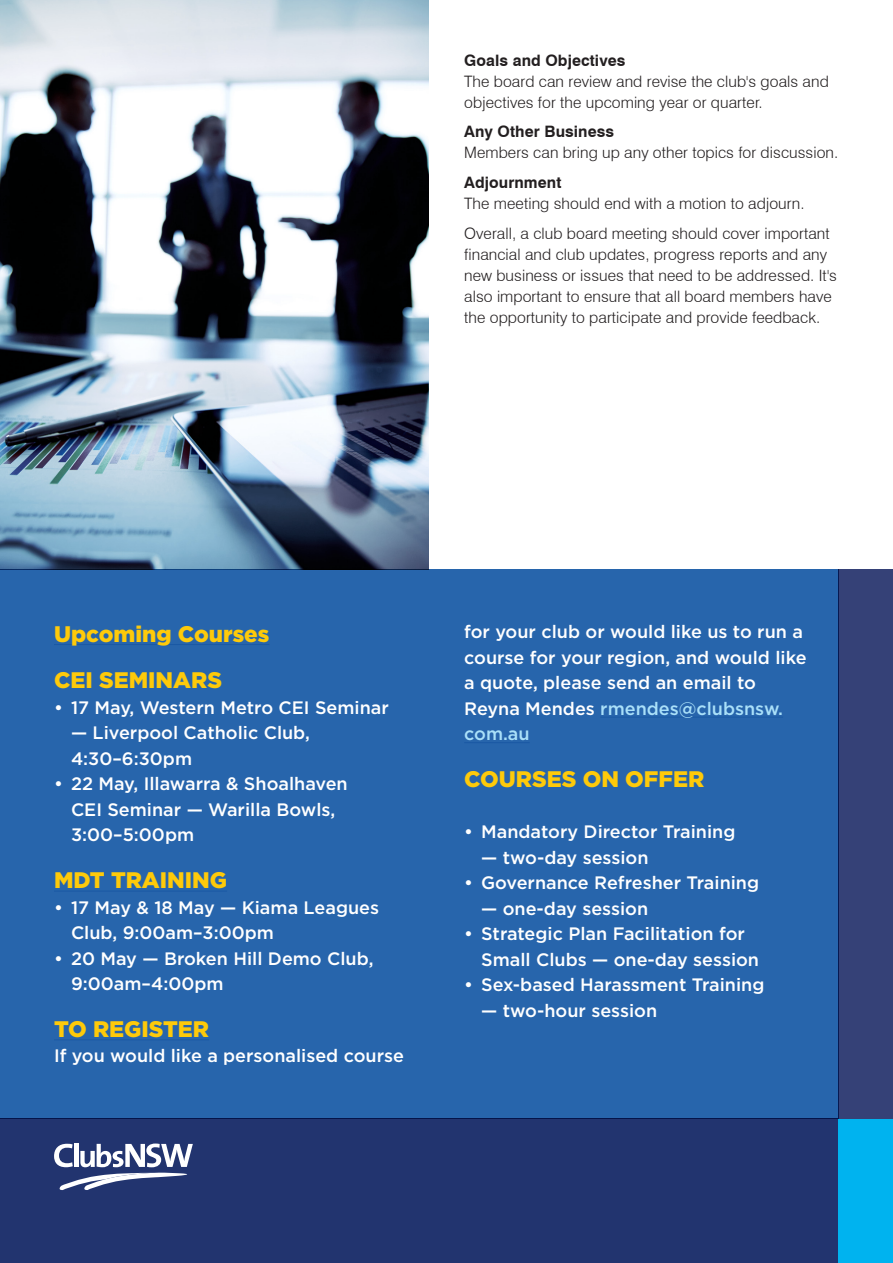
<style>
.page{position:relative;width:893px;height:1263px;background:#fff}
.page>*{position:absolute;margin:0;border:0;box-sizing:border-box;transform-origin:0 0}
.t1{font:900 22.5px "Gotham";color:#feca0a}
.t2{font:500 18px/25.5px "Gotham";color:#fff}
.t3{font:300 15.75px/21px "Swiss 721 BT";letter-spacing:.005em;color:#231f20}
.s1{font-weight:700}
.s2{color:#aae0f9}
</style>
<div class="page">
<div style="left:0;top:1119px;width:839px;height:144px;background:#22346f"></div>
<div style="left:839px;top:1119px;width:54px;height:144px;background:#00b3ef"></div>
<svg style="left:54px;top:1143px;width:139px;height:47px"></svg>
<div style="left:839px;top:570px;width:54px;height:549px;background:#354177"></div>
<div style="left:0;top:570px;width:839px;height:549px;background:#2765ac"></div>
<hr style="left:54px;top:644px;width:215px;height:1px;background:#1a59a4">
<hr style="left:54px;top:891px;width:173px;height:1px;background:#1a59a4">
<hr style="left:54px;top:1039px;width:155px;height:1px;background:#1a59a4">
<hr style="left:600px;top:717px;width:183px;height:1px;background:#1a59a4">
<hr style="left:464px;top:742px;width:66px;height:1px;background:#1a59a4">
<svg style="left:0;top:0;width:428px;height:570px"></svg>
<p class="t3" style="left:464px;top:50px;width:366px"><span class="s1">Goals and Objectives<br></span>The board can review and revise the club's goals and objectives for the upcoming year or quarter.</p>
<p class="t3" style="left:464px;top:121px;width:376px"><span class="s1">Any Other Business<br></span>Members can bring up any other topics for discussion.</p>
<p class="t3" style="left:464px;top:172px;width:342px"><span class="s1">Adjournment<br></span>The meeting should end with a motion to adjourn.</p>
<p class="t3" style="left:464px;top:222px;width:374px">Overall, a club board meeting should cover important financial and club updates, progress reports and any new business or issues that need to be addressed. It's also important to ensure that all board members have the opportunity to participate and provide feedback.</p>
<p class="t1" style="left:54px;top:620px;width:217px">Upcoming Courses</p>
<p class="t1" style="left:54px;top:667px;width:169px">CEI SEMINARS</p>
<p class="t2" style="left:54px;top:694px;width:336px">• 17 May, Western Metro CEI Seminar</p>
<p class="t2" style="left:71px;top:720px;width:241px">— Liverpool Catholic Club,<br>4:30–6:30pm</p>
<p class="t2" style="left:71px;top:771px;width:278px;text-indent:-17px">• 22 May, Illawarra &amp; Shoalhaven<br>CEI Seminar — Warilla Bowls,<br>3:00–5:00pm</p>
<p class="t1" style="left:54px;top:867px;width:175px">MDT TRAINING</p>
<p class="t2" style="left:71px;top:894px;width:310px;text-indent:-17px">• 17 May &amp; 18 May — Kiama Leagues<br>Club, 9:00am–3:00pm</p>
<p class="t2" style="left:54px;top:945px;width:321px">• 20 May — Broken Hill Demo Club,</p>
<p class="t2" style="left:71px;top:970px;width:154px">9:00am–4:00pm</p>
<p class="t1" style="left:54px;top:1016px;width:157px">TO REGISTER</p>
<p class="t2" style="left:54px;top:1043px;width:351px">If you would like a personalised course</p>
<p class="t2" style="left:464px;top:619px;width:344px">for your club or would like us to run a course for your region, and would like a quote, please send an email to<br>Reyna Mendes <span class="s2">rmendes@clubsnsw. com.au</span></p>
<p class="t1" style="left:464px;top:766px;width:242px">COURSES ON OFFER</p>
<p class="t2" style="left:464px;top:818px;width:273px">• Mandatory Director Training</p>
<p class="t2" style="left:481px;top:844px;width:169px">— two-day session</p>
<p class="t2" style="left:464px;top:869px;width:296px">• Governance Refresher Training</p>
<p class="t2" style="left:481px;top:895px;width:168px">— one-day session</p>
<p class="t2" style="left:481px;top:920px;width:279px;text-indent:-17px">• Strategic Plan Facilitation for<br>Small Clubs — one-day session</p>
<p class="t2" style="left:464px;top:971px;width:302px">• Sex-based Harassment Training</p>
<p class="t2" style="left:481px;top:997px;width:177px">— two-hour session</p>
</div>
